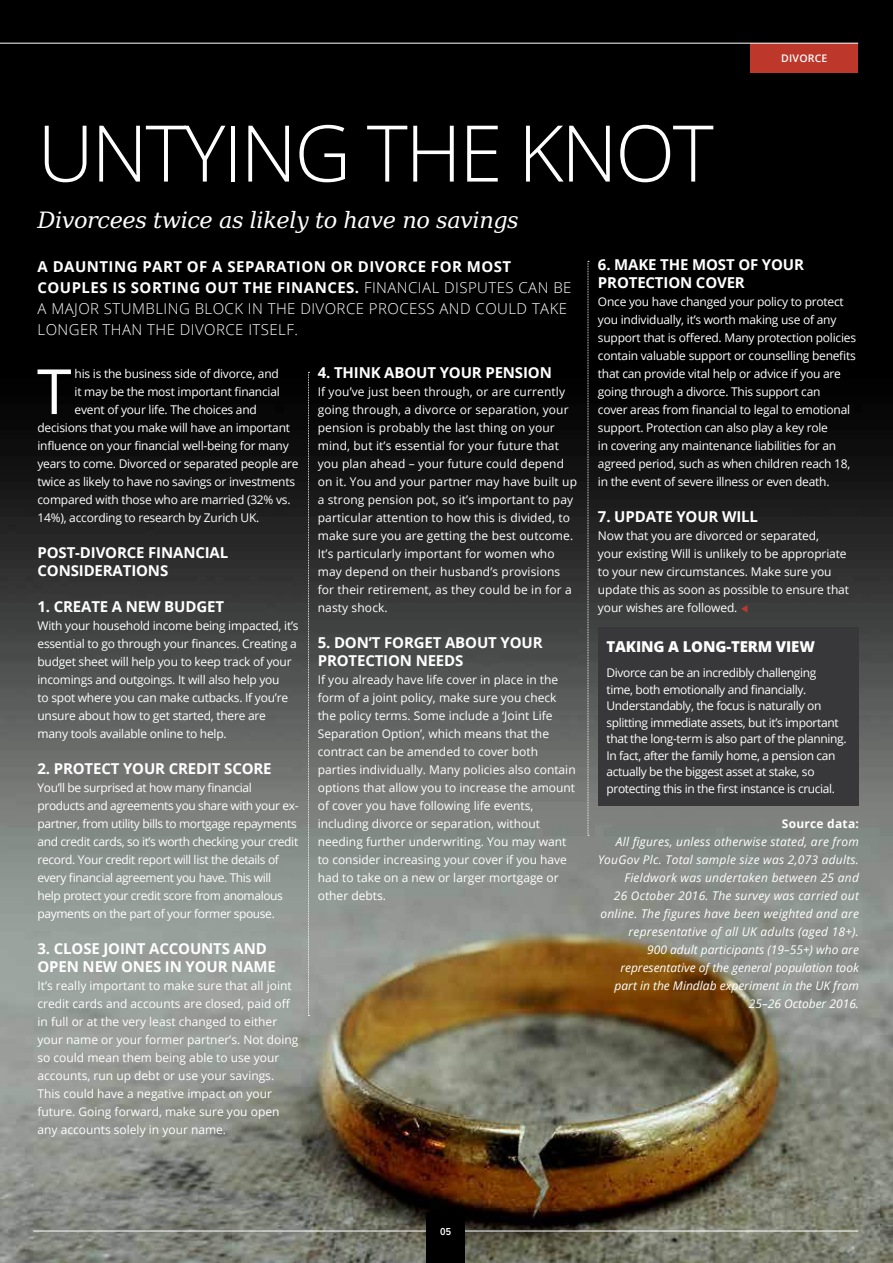
<style>
.page{position:relative;width:893px;height:1263px;background:#fff}
.page>*{position:absolute;margin:0;border:0;box-sizing:border-box;transform-origin:0 0}
.t1{font:300 78.3px "Open Sans";letter-spacing:-.03em;color:#fff}
.t2{font:62.4px "Open Sans";color:#fff}
.t3{font:italic 22.5px "DejaVu Serif";letter-spacing:-.02em;color:#fff}
.t4{font:700 15px/18px "Open Sans";letter-spacing:-.01em;color:#fff}
.t5{font:300 15px/21px "Open Sans";letter-spacing:.03em;color:#fff}
.t6{font:800 15px "Open Sans";letter-spacing:-.01em;color:#fff}
.t7{font:12px/18px "Open Sans";letter-spacing:-.02em;color:#fff}
.t8{font:12px/18px "Open Sans";color:#fff}
.t9{font:12px/18px "Open Sans";letter-spacing:.01em;color:#fff}
.t10{font:italic 12px/18px "Open Sans";letter-spacing:.02em;color:#fff;text-align:right}
.t11{font:700 12px "Open Sans";letter-spacing:.02em;color:#fff}
.t12{font:600 10.5px "Open Sans";letter-spacing:.02em;color:#fff}
.t13{font:600 10.5px "Proxima Nova Cond";color:#fff}
.s1{font-weight:700}
.s2{color:#bd382b}
</style>
<div class="page">
<img style="left:0;top:0;width:893px;height:1263px">
<div style="left:750px;top:43px;width:108px;height:29px;background:#bd382b"></div>
<hr style="left:33px;top:1230px;width:825px;height:1px;background:#fff">
<hr style="left:0;top:43px;width:858px;height:1px;background:#fff">
<div style="left:426px;top:1214px;width:39px;height:49px;background:#000"></div>
<svg style="left:308px;top:372px;width:1px;height:644px"></svg>
<svg style="left:588px;top:261px;width:1px;height:575px"></svg>
<div style="left:598px;top:627px;width:261px;height:179px;background:#383739"></div>
<p class="t12" style="left:781px;top:51px;width:48px">DIVORCE</p>
<h1 class="t1" style="left:38px;top:99px;width:678px">UNTYING THE KNOT</h1>
<h3 class="t3" style="left:38px;top:200px;width:483px">Divorcees twice as likely to have no savings</h3>
<p class="t5" style="left:38px;top:256px;width:535px"><span class="s1">A DAUNTING PART OF A SEPARATION OR DIVORCE FOR MOST COUPLES IS SORTING OUT THE FINANCES.</span> FINANCIAL DISPUTES CAN BE A MAJOR STUMBLING BLOCK IN THE DIVORCE PROCESS AND COULD TAKE LONGER THAN THE DIVORCE ITSELF.</p>
<h2 class="t2" style="left:37px;top:349px;width:36px">T</h2>
<p class="t7" style="left:75px;top:364px;width:206px">his is the business side of divorce, and</p>
<p class="t4" style="left:598px;top:255px;width:208px">6. MAKE THE MOST OF YOUR<br>PROTECTION COVER</p>
<p class="t7" style="left:598px;top:292px;width:260px">Once you have changed your policy to protect you individually, it’s worth making use of any support that is offered. Many protection policies contain valuable support or counselling benefits that can provide vital help or advice if you are going through a divorce. This support can<br>cover areas from financial to legal to emotional support. Protection can also play a key role<br>in covering any maintenance liabilities for an agreed period, such as when children reach 18, in the event of severe illness or even death.</p>
<p class="t4" style="left:598px;top:507px;width:162px">7. UPDATE YOUR WILL</p>
<p class="t7" style="left:598px;top:526px;width:253px">Now that you are divorced or separated,<br>your existing Will is unlikely to be appropriate to your new circumstances. Make sure you update this as soon as possible to ensure that your wishes are followed. <span class="s2">▼</span></p>
<p class="t4" style="left:318px;top:363px;width:236px">4. THINK ABOUT YOUR PENSION</p>
<p class="t9" style="left:318px;top:382px;width:261px">If you’ve just been through, or are currently going through, a divorce or separation, your pension is probably the last thing on your mind, but it’s essential for your future that you plan ahead – your future could depend on it. You and your partner may have built up a strong pension pot, so it’s important to pay particular attention to how this is divided, to make sure you are getting the best outcome.<br>It’s particularly important for women who may depend on their husband’s provisions for their retirement, as they could be in for a nasty shock.</p>
<p class="t4" style="left:318px;top:633px;width:226px">5. DON’T FORGET ABOUT YOUR<br>PROTECTION NEEDS</p>
<p class="t8" style="left:318px;top:670px;width:259px">If you already have life cover in place in the form of a joint policy, make sure you check the policy terms. Some include a ‘Joint Life Separation Option’, which means that the contract can be amended to cover both parties individually. Many policies also contain options that allow you to increase the amount of cover you have following life events, including divorce or separation, without needing further underwriting. You may want to consider increasing your cover if you have had to take on a new or larger mortgage or other debts.</p>
<p class="t7" style="left:75px;top:382px;width:207px">it may be the most important financial</p>
<p class="t7" style="left:75px;top:400px;width:184px">event of your life. The choices and</p>
<p class="t7" style="left:38px;top:418px;width:254px">decisions that you make will have an important</p>
<p class="t7" style="left:38px;top:436px;width:253px">influence on your financial well-being for many</p>
<p class="t7" style="left:38px;top:454px;width:262px">years to come. Divorced or separated people are</p>
<p class="t7" style="left:38px;top:472px;width:259px">twice as likely to have no savings or investments</p>
<p class="t7" style="left:38px;top:490px;width:255px">compared with those who are married (32% vs.</p>
<p class="t7" style="left:38px;top:508px;width:223px">14%), according to research by Zurich UK.</p>
<p class="t4" style="left:38px;top:543px;width:192px">POST-DIVORCE FINANCIAL<br>CONSIDERATIONS</p>
<p class="t4" style="left:38px;top:597px;width:188px">1. CREATE A NEW BUDGET</p>
<p class="t7" style="left:38px;top:616px;width:262px">With your household income being impacted, it’s essential to go through your finances. Creating a budget sheet will help you to keep track of your incomings and outgoings. It will also help you<br>to spot where you can make cutbacks. If you’re unsure about how to get started, there are many tools available online to help.</p>
<p class="t4" style="left:38px;top:759px;width:236px">2. PROTECT YOUR CREDIT SCORE</p>
<p class="t7" style="left:38px;top:778px;width:262px">You’ll be surprised at how many financial products and agreements you share with your ex&shy;partner, from utility bills to mortgage repayments and credit cards, so it’s worth checking your credit record. Your credit report will list the details of every financial agreement you have. This will<br>help protect your credit score from anomalous payments on the part of your former spouse.</p>
<p class="t4" style="left:38px;top:939px;width:240px">3. CLOSE JOINT ACCOUNTS AND<br>OPEN NEW ONES IN YOUR NAME</p>
<p class="t8" style="left:38px;top:976px;width:262px">It’s really important to make sure that all joint credit cards and accounts are closed, paid off in full or at the very least changed to either your name or your former partner’s. Not doing so could mean them being able to use your accounts, run up debt or use your savings.<br>This could have a negative impact on your future. Going forward, make sure you open any accounts solely in your name.</p>
<p class="t6" style="left:606px;top:635px;width:210px">TAKING A LONG-TERM VIEW</p>
<p class="t7" style="left:606px;top:664px;width:242px;line-height:16.5px">Divorce can be an incredibly challenging<br>time, both emotionally and financially.<br>Understandably, the focus is naturally on splitting immediate assets, but it’s important that the long-term is also part of the planning.<br>In fact, after the family home, a pension can actually be the biggest asset at stake, so protecting this in the first instance is crucial.</p>
<p class="t11" style="left:782px;top:815px;width:79px">Source data:</p>
<p class="t10" style="left:598px;top:832px;width:262px">All figures, unless otherwise stated, are from YouGov Plc. Total sample size was 2,073 adults.<br>Fieldwork was undertaken between 25 and<br>26 October 2016. The survey was carried out online. The figures have been weighted and are representative of all UK adults (aged 18+).<br>900 adult participants (19–55+) who are representative of the general population took part in the Mindlab experiment in the UK from 25–26 October 2016.</p>
<p class="t13" style="left:440px;top:1225px;width:12px">05</p>
</div>
